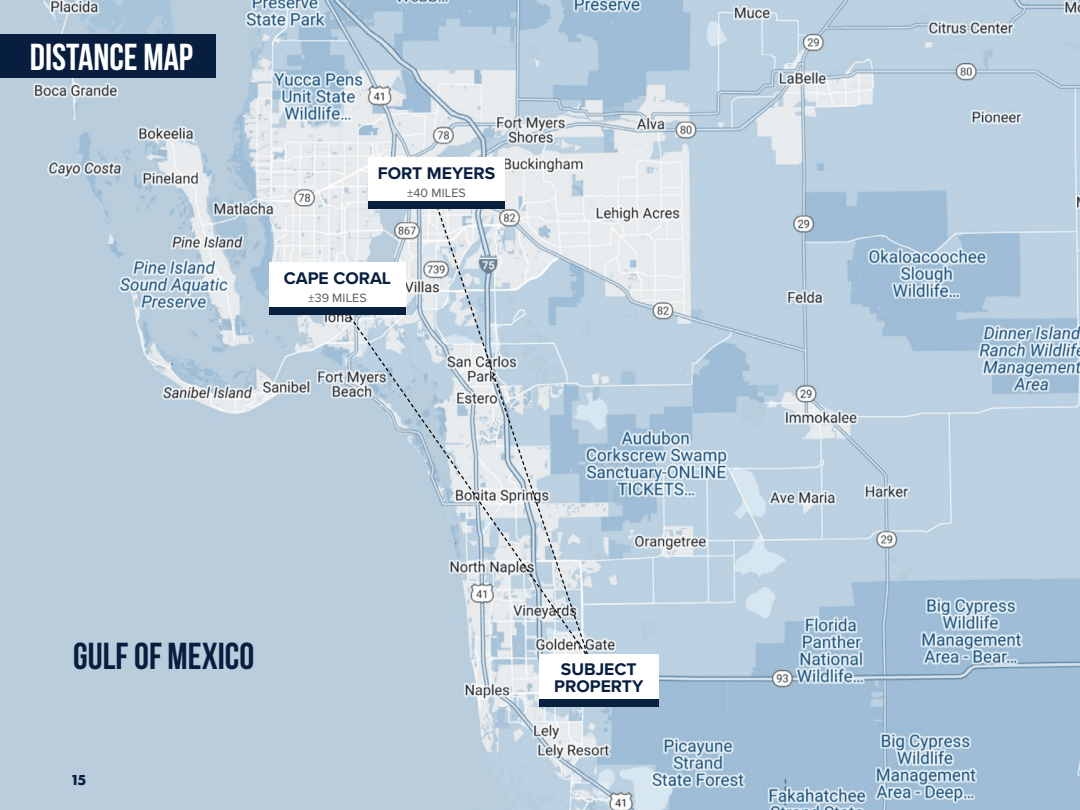
<style>
.page{position:relative;width:1080px;height:810px;background:#fff}
.page>*{position:absolute;margin:0;border:0;box-sizing:border-box;transform-origin:0 0}
.t1{font:700 37.5px "Bebas Neue";color:#071e3f}
.t2{font:700 37.5px "Bebas Neue";color:#fff}
.t3{font:700 17.5px/17.5px "Proxima Nova";color:#071e3f;text-align:center}
.t4{font:700 15px "Futura PT";color:#071e3f}
.t5{font:12.5px "Proxima Nova";letter-spacing:.015em;color:#58595b}
</style>
<div class="page">
<img style="left:0;top:0;width:1080px;height:810px">
<div style="left:522px;top:328px;width:119px;height:45px;background:#bcd1e2"></div>
<svg style="left:598px;top:373px;width:43px;height:7px"></svg>
<svg style="left:338px;top:299px;width:260px;height:372px;background:#bbcddb"></svg>
<svg style="left:433px;top:199px;width:156px;height:457px;background:#c7d4de"></svg>
<div style="left:539px;top:655px;width:120px;height:44px;background:#fff"></div>
<div style="left:539px;top:699px;width:120px;height:7px;background:#081f3e"></div>
<div style="left:368px;top:157px;width:137px;height:45px;background:#fff"></div>
<div style="left:368px;top:202px;width:137px;height:7px;background:#081f3e"></div>
<div style="left:269px;top:263px;width:137px;height:44px;background:#fff"></div>
<div style="left:269px;top:307px;width:137px;height:7px;background:#081f3e"></div>
<div style="left:0;top:34px;width:216px;height:44px;background:#071e3f"></div>
<h1 class="t2" style="left:30px;top:36px;width:165px">DISTANCE MAP</h1>
<p class="t3" style="left:378px;top:164px;width:119px">FORT MEYERS</p>
<p class="t5" style="left:407px;top:183px;width:60px">±40 MILES</p>
<p class="t3" style="left:284px;top:270px;width:109px">CAPE CORAL</p>
<p class="t5" style="left:308px;top:289px;width:60px">±39 MILES</p>
<h1 class="t1" style="left:73px;top:635px;width:183px">GULF OF MEXICO</h1>
<p class="t4" style="left:70px;top:770px;width:18px">15</p>
<p class="t3" style="left:554px;top:660px;width:91px">SUBJECT<br>PROPERTY</p>
</div>
